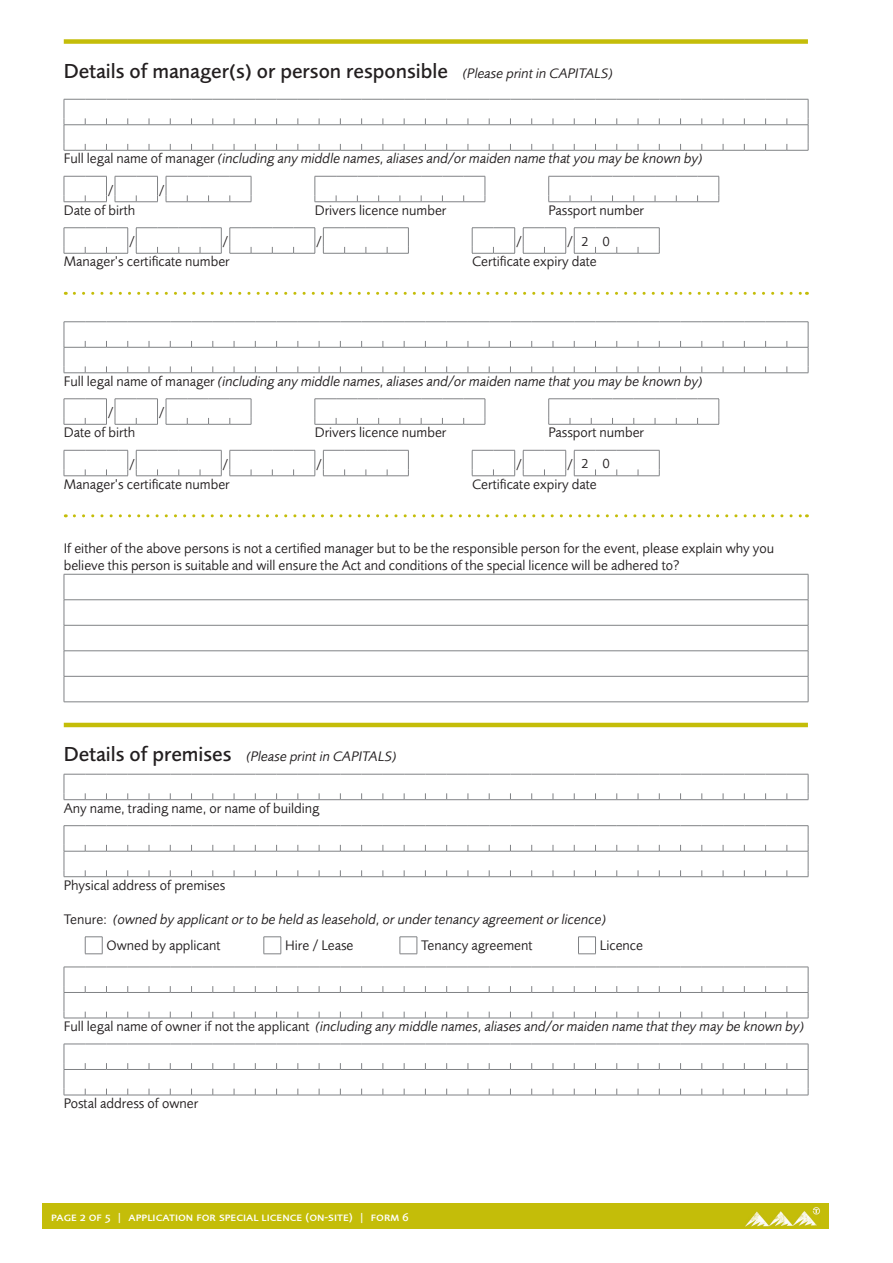
<style>
.page{position:relative;width:893px;height:1263px;background:#fff}
.page>*{position:absolute;margin:0;border:0;box-sizing:border-box;transform-origin:0 0}
.Section_heading_with{font:500 21px "Foundry Sans";color:#231f20}
.Field_label{font:italic 14.25px "Foundry Sans";color:#231f20}
.Field_label-2{font:14.25px "Foundry Sans";color:#231f20}
.Body_text{font:14.25px/17.1px "Foundry Sans";color:#231f20}
.Body_text-2{font:italic 14.25px "Foundry Sans";color:#231f20}
.Section_heading_with-2{font:italic 14.25px "Foundry Sans";color:#231f20}
.t1{font:13.5px "Foundry Sans";color:#231f20}
.t2{font:500 12px "Foundry Sans Expert";color:#fff}
.s1{font-weight:400;font-style:italic;font-size:14.25px}
.s2{font-style:normal}
.s3{font-weight:500;font-style:normal;font-size:21px}
</style>
<div class="page">
<div style="left:43px;top:1203px;width:786px;height:26px;background:#c4bd09"></div>
<img style="left:745px;top:1207px;width:75px;height:20px">
<div style="left:64px;top:39px;width:744px;height:5px;background:#c4bd09"></div>
<svg style="left:74px;top:292px;width:733px;height:3px"></svg>
<svg style="left:74px;top:514px;width:733px;height:3px"></svg>
<hr style="left:64px;top:723px;width:744px;height:4px;background:#c4bd09">
<svg style="left:64px;top:99px;width:745px;height:52px"></svg>
<svg style="left:64px;top:176px;width:656px;height:26px"></svg>
<svg style="left:64px;top:227px;width:596px;height:27px"></svg>
<svg style="left:64px;top:321px;width:745px;height:53px"></svg>
<svg style="left:64px;top:398px;width:656px;height:27px"></svg>
<svg style="left:64px;top:450px;width:596px;height:26px"></svg>
<svg style="left:65px;top:575px;width:743px;height:126px"></svg>
<hr style="left:64px;top:599px;width:744px;height:1px;background:#808285">
<hr style="left:64px;top:574px;width:744px;height:1px;background:#808285">
<hr style="left:64px;top:625px;width:744px;height:1px;background:#808285">
<hr style="left:64px;top:650px;width:744px;height:1px;background:#808285">
<hr style="left:64px;top:676px;width:744px;height:1px;background:#808285">
<svg style="left:64px;top:574px;width:1px;height:127px"></svg>
<svg style="left:808px;top:574px;width:1px;height:128px"></svg>
<hr style="left:64px;top:701px;width:744px;height:1px;background:#808285">
<svg style="left:64px;top:774px;width:745px;height:26px"></svg>
<svg style="left:64px;top:825px;width:745px;height:52px"></svg>
<svg style="left:85px;top:936px;width:511px;height:18px"></svg>
<svg style="left:64px;top:967px;width:745px;height:52px"></svg>
<svg style="left:64px;top:1044px;width:745px;height:52px"></svg>
<p class="Section_heading_with" style="left:64px;top:59px;width:551px">Details of manager(s) or person responsible <span class="s1">(Please print in CAPITALS)</span></p>
<p class="Field_label" style="left:64px;top:150px;width:640px"><span class="s2">Full legal name of manager</span> (including any middle names, aliases and/or maiden name that you may be known by)</p>
<p class="t1" style="left:108px;top:182px;width:7px">/</p>
<p class="t1" style="left:159px;top:182px;width:7px">/</p>
<p class="Field_label-2" style="left:64px;top:202px;width:73px">Date of birth</p>
<p class="Field_label-2" style="left:315px;top:202px;width:133px">Drivers licence number</p>
<p class="Field_label-2" style="left:549px;top:202px;width:97px">Passport number</p>
<p class="t1" style="left:129px;top:234px;width:7px">/</p>
<p class="t1" style="left:223px;top:234px;width:7px">/</p>
<p class="t1" style="left:316px;top:234px;width:7px">/</p>
<p class="t1" style="left:516px;top:234px;width:7px">/</p>
<p class="t1" style="left:567px;top:234px;width:7px">/</p>
<p class="t1" style="left:582px;top:233px;width:8px">2</p>
<p class="t1" style="left:603px;top:233px;width:8px">0</p>
<p class="Field_label-2" style="left:64px;top:253px;width:168px">Manager’s certificate number</p>
<p class="Field_label-2" style="left:472px;top:253px;width:126px">Certificate expiry date</p>
<p class="Field_label" style="left:64px;top:373px;width:640px"><span class="s2">Full legal name of manager</span> (including any middle names, aliases and/or maiden name that you may be known by)</p>
<p class="t1" style="left:108px;top:405px;width:7px">/</p>
<p class="t1" style="left:159px;top:405px;width:7px">/</p>
<p class="Field_label-2" style="left:64px;top:424px;width:73px">Date of birth</p>
<p class="Field_label-2" style="left:315px;top:424px;width:133px">Drivers licence number</p>
<p class="Field_label-2" style="left:549px;top:424px;width:97px">Passport number</p>
<p class="t1" style="left:129px;top:456px;width:7px">/</p>
<p class="t1" style="left:223px;top:456px;width:7px">/</p>
<p class="t1" style="left:316px;top:456px;width:7px">/</p>
<p class="t1" style="left:516px;top:456px;width:7px">/</p>
<p class="t1" style="left:567px;top:456px;width:7px">/</p>
<p class="t1" style="left:582px;top:456px;width:8px">2</p>
<p class="t1" style="left:603px;top:456px;width:8px">0</p>
<p class="Field_label-2" style="left:64px;top:476px;width:168px">Manager’s certificate number</p>
<p class="Field_label-2" style="left:472px;top:476px;width:126px">Certificate expiry date</p>
<p class="Body_text" style="left:64px;top:539px;width:712px">If either of the above persons is not a certified manager but to be the responsible person for the event, please explain why you believe this person is suitable and will ensure the Act and conditions of the special licence will be adhered to?</p>
<p class="Section_heading_with-2" style="left:64px;top:748px;width:334px"><span class="s3">Details of premises</span> (Please print in CAPITALS)</p>
<p class="Field_label-2" style="left:64px;top:800px;width:257px">Any name, trading name, or name of building</p>
<p class="Field_label-2" style="left:64px;top:877px;width:163px">Physical address of premises</p>
<p class="Body_text-2" style="left:64px;top:911px;width:544px"><span class="s2">Tenure:</span> (owned by applicant or to be held as leasehold, or under tenancy agreement or licence)</p>
<p class="Body_text" style="left:106px;top:937px;width:116px">Owned by applicant</p>
<p class="Body_text" style="left:285px;top:937px;width:70px">Hire / Lease</p>
<p class="Body_text" style="left:421px;top:937px;width:113px">Tenancy agreement</p>
<p class="Body_text" style="left:600px;top:937px;width:45px">Licence</p>
<p class="Field_label" style="left:64px;top:1018px;width:742px"><span class="s2">Full legal name of owner if not the applicant</span> (including any middle names, aliases and/or maiden name that they may be known by)</p>
<p class="Field_label-2" style="left:64px;top:1095px;width:136px">Postal address of owner</p>
<p class="t2" style="left:51px;top:1209px;width:359px">page 2 of 5 | application for special licence (on-site) | form 6</p>
</div>
